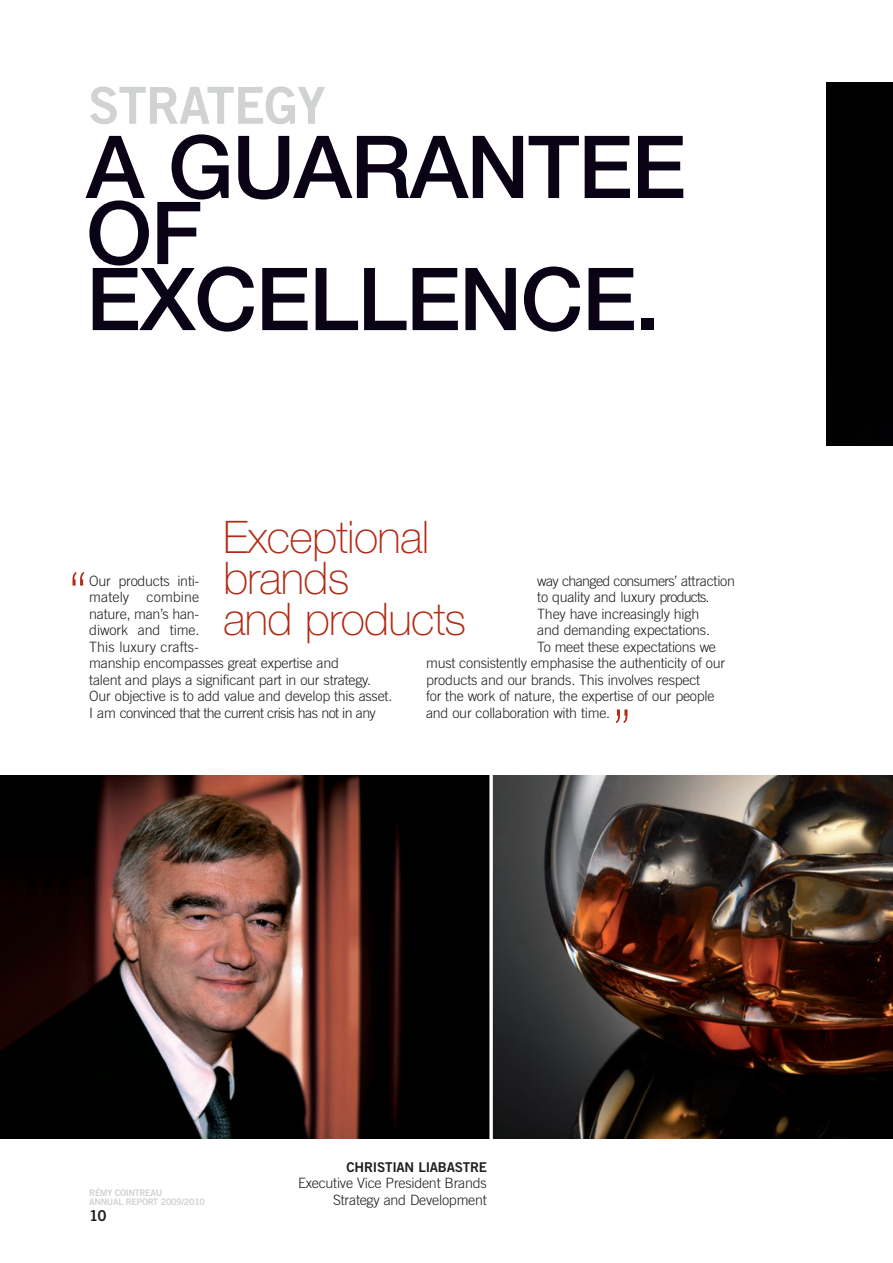
<style>
.page{position:relative;width:893px;height:1263px;background:#fff}
.page>*{position:absolute;margin:0;border:0;box-sizing:border-box;transform-origin:0 0}
.t1{font:500 87px/66px "Helvetica Neue";letter-spacing:-.015em;color:#0a0215}
.t2{font:100 60px "Helvetica Neue";color:#b22b14}
.t3{font:51px "Trade Gothic Bold Two";letter-spacing:-.02em;color:#d1d2d4}
.t4{font:100 45px/41.2px "Helvetica Neue";letter-spacing:-.015em;color:#b22b14}
.t5{font:15px "Trade Gothic Bold Two";color:#231f20}
.t6{font:300 14.25px/16.5px "Trade Gothic";letter-spacing:-.015em;color:#231f20;text-align:right}
.t7{font:300 14.25px "Trade Gothic";letter-spacing:-.045em;color:#231f20}
.t8{font:13.5px "Trade Gothic Bold Two";letter-spacing:-.02em;color:#231f20}
.t9{font:9px/8.2px "Trade Gothic Bold Two";letter-spacing:-.03em;color:#d1d2d4}
</style>
<div class="page">
<img style="left:0;top:776px;width:489px;height:363px">
<img style="left:493px;top:776px;width:400px;height:363px">
<svg style="left:489px;top:775px;width:4px;height:364px"></svg>
<div style="left:826px;top:83px;width:67px;height:363px;background:#000"></div>
<h3 class="t3" style="left:88px;top:87px;width:239px">STRATEGY</h3>
<h1 class="t1" style="left:86px;top:142px;width:602px">A GUARANTEE<br>OF<br>EXCELLENCE.</h1>
<h3 class="t4" style="left:223px;top:520px;width:244px">Exceptional brands<br>and products</h3>
<h2 class="t2" style="left:69px;top:572px;width:20px">“</h2>
<p class="t6" style="left:89px;top:574px;width:304px;text-align:left">Our products inti-<br>mately combine<br>nature, man’s han-<br>diwork and time.<br>This luxury crafts-<br>manship encompasses great expertise and<br>talent and plays a significant part in our strategy.<br>Our objective is to add value and develop this asset.<br>I am convinced that the current crisis has not in any</p>
<p class="t7" style="left:537px;top:575px;width:199px">way changed consumers’ attraction</p>
<p class="t6" style="left:537px;top:590px;width:174px">to quality and luxury products.</p>
<p class="t6" style="left:537px;top:607px;width:163px">They have increasingly high</p>
<p class="t6" style="left:537px;top:623px;width:174px">and demanding expectations.</p>
<p class="t6" style="left:537px;top:640px;width:180px">To meet these expectations we</p>
<p class="t6" style="left:426px;top:656px;width:301px">must consistently emphasise the authenticity of our</p>
<p class="t6" style="left:426px;top:673px;width:276px">products and our brands. This involves respect</p>
<p class="t6" style="left:426px;top:689px;width:290px">for the work of nature, the expertise of our people</p>
<p class="t6" style="left:426px;top:706px;width:186px">and our collaboration with time.</p>
<h2 class="t2" style="left:612px;top:709px;width:20px">”</h2>
<p class="t9" style="left:89px;top:1190px;width:117px">RÉMY COINTREAU<br>ANNUAL REPORT 2009/2010</p>
<p class="t5" style="left:89px;top:1210px;width:19px">10</p>
<p class="t8" style="left:347px;top:1162px;width:142px">CHRISTIAN LIABASTRE</p>
<p class="t6" style="left:298px;top:1176px;width:190px">Executive Vice President Brands<br>Strategy and Development</p>
</div>
